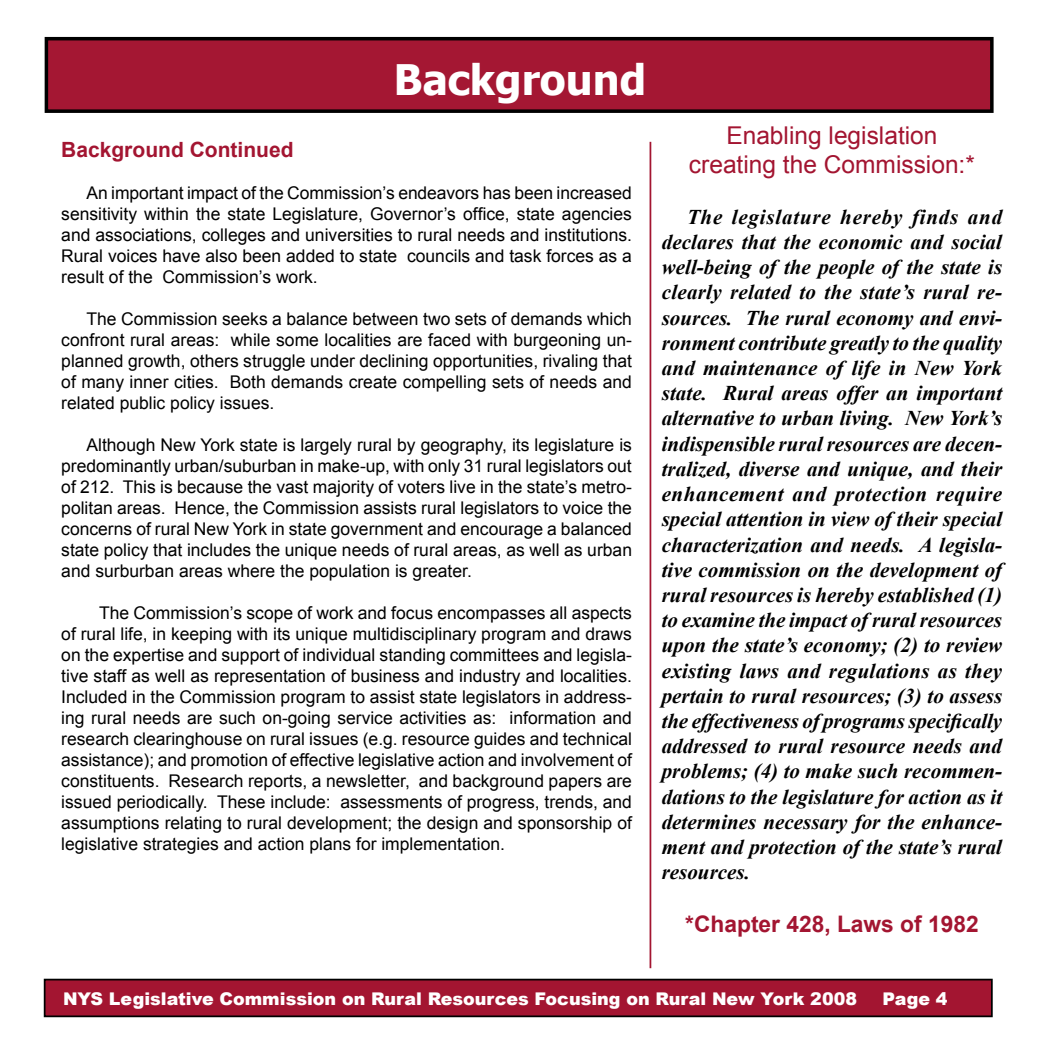
<style>
.page{position:relative;width:1040px;height:1040px;background:#fff}
.page>*{position:absolute;margin:0;border:0;box-sizing:border-box;transform-origin:0 0}
.t1{font:700 42px "Tahoma";color:#fff}
.t2{font:24.5px/29.4px "Arial";color:#a31531;text-align:center}
.t3{font:700 22.75px "Arial";color:#a31531}
.t4{font:italic 700 21px/25.2px "Times New Roman";color:#000;text-align:justify}
.t5{font:700 21px "Arial";color:#a31531}
.t6{font:17.5px/21px "Arial";color:#000;text-align:justify}
.t7{font:900 17.5px "Arial";color:#fff}
</style>
<div class="page">
<div style="left:46px;top:39px;width:945px;height:72px;background:#a41733"></div>
<div style="left:45px;top:37px;width:948px;height:76px;border:4px solid #000"></div>
<div style="left:45px;top:979px;width:946px;height:37px;background:#a31531"></div>
<div style="left:44px;top:978px;width:948px;height:39px;border:2px solid #000"></div>
<hr style="left:649px;top:142px;width:2px;height:826px;background:#a31531">
<h1 class="t1" style="left:394px;top:50px;width:254px">Background</h1>
<p class="t5" style="left:61px;top:136px;width:234px">Background Continued</p>
<p class="t6" style="left:61px;top:183px;width:572px;text-indent:25px">An important impact of the Commission’s endeavors has been increased sensitivity within the state Legislature, Governor’s office, state agencies and associations, colleges and universities to rural needs and institutions.<br>Rural voices have also been added to state councils and task forces as a result of the Commission’s work.</p>
<p class="t6" style="left:61px;top:309px;width:572px;text-indent:25px">The Commission seeks a balance between two sets of demands which confront rural areas: while some localities are faced with burgeoning un&shy;planned growth, others struggle under declining opportunities, rivaling that of many inner cities. Both demands create compelling sets of needs and related public policy issues.</p>
<p class="t6" style="left:61px;top:435px;width:572px;text-indent:25px">Although New York state is largely rural by geography, its legislature is predominantly urban/suburban in make-up, with only 31 rural legislators out of 212. This is because the vast majority of voters live in the state’s metro&shy;politan areas. Hence, the Commission assists rural legislators to voice the concerns of rural New York in state government and encourage a balanced state policy that includes the unique needs of rural areas, as well as urban and surburban areas where the population is greater.</p>
<p class="t6" style="left:61px;top:603px;width:572px;text-indent:38px">The Commission’s scope of work and focus encompasses all aspects of rural life, in keeping with its unique multidisciplinary program and draws on the expertise and support of individual standing committees and legisla&shy;tive staff as well as representation of business and industry and localities.<br>Included in the Commission program to assist state legislators in address&shy;ing rural needs are such on-going service activities as: information and research clearinghouse on rural issues (e.g. resource guides and technical assistance); and promotion of effective legislative action and involvement of constituents. Research reports, a newsletter, and background papers are issued periodically. These include: assessments of progress, trends, and assumptions relating to rural development; the design and sponsorship of legislative strategies and action plans for implementation.</p>
<h2 class="t2" style="left:689px;top:121px;width:287px">Enabling legislation creating the Commission:*</h2>
<p class="t4" style="left:662px;top:203px;width:342px;text-indent:25px">The legislature hereby finds and declares that the economic and social well-being of the people of the state is clearly related to the state’s rural re&shy;sources. The rural economy and envi&shy;ronment contribute greatly to the quality and maintenance of life in New York state. Rural areas offer an important alternative to urban living. New York’s indispensible rural resources are decen&shy;tralized, diverse and unique, and their enhancement and protection require special attention in view of their special characterization and needs. A legisla&shy;tive commission on the development of rural resources is hereby established (1) to examine the impact of rural resources upon the state’s economy; (2) to review existing laws and regulations as they pertain to rural resources; (3) to assess the effectiveness of programs specifically addressed to rural resource needs and problems; (4) to make such recommen&shy;dations to the legislature for action as it determines necessary for the enhance&shy;ment and protection of the state’s rural resources.</p>
<h3 class="t3" style="left:685px;top:908px;width:295px">*Chapter 428, Laws of 1982</h3>
<p class="t7" style="left:63px;top:988px;width:795px">NYS Legislative Commission on Rural Resources Focusing on Rural New York 2008</p>
<p class="t7" style="left:882px;top:988px;width:49px">Page</p>
</div>
